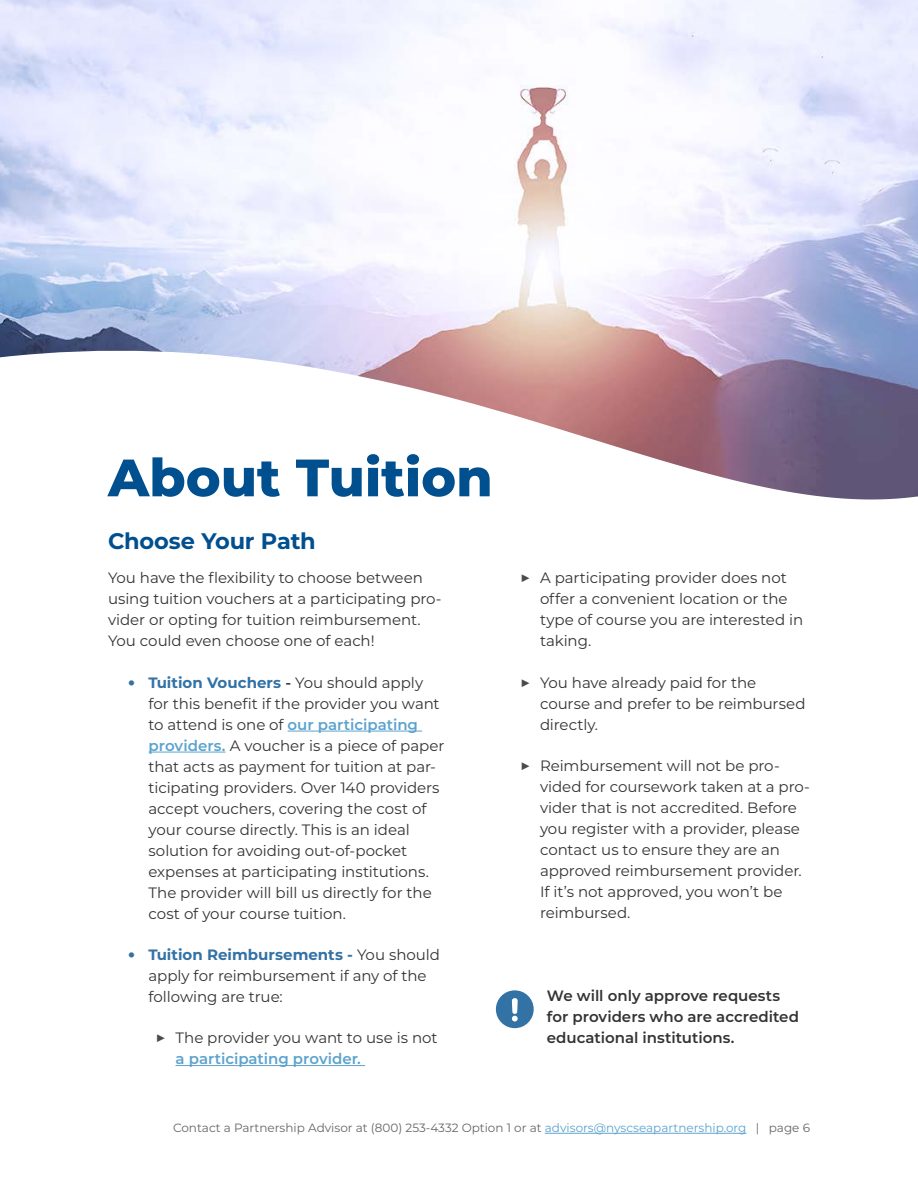
<style>
.page{position:relative;width:918px;height:1188px;background:#fff}
.page>*{position:absolute;margin:0;border:0;box-sizing:border-box;transform-origin:0 0}
.t1{font:800 52.5px "Montserrat";color:#004f8f}
.SubH1{font:700 22.5px "Montserrat";letter-spacing:-.01em;color:#004f8f}
.Body{font:15px/21px "Montserrat";letter-spacing:-.005em;color:#333}
.Body-2{font:600 15px/21px "Montserrat";color:#333}
.t2{font:12px "Montserrat";color:#666}
.s1{font-weight:800;font-size:18px;color:#3372a5}
.s2{font-weight:700;color:#3372a5}
.s3{font-weight:600}
.s4{font-weight:600;color:#5ca3ce}
.s5{font-weight:800;font-size:18px;color:#4a4b4c}
.s6{color:#5ca3ce}
</style>
<div class="page">
<hr style="left:545px;top:1133px;width:201px;height:1px;background:#5ca3ce">
<hr style="left:288px;top:731px;width:134px;height:1px;background:#5ca3ce">
<hr style="left:148px;top:752px;width:78px;height:1px;background:#5ca3ce">
<hr style="left:176px;top:1065px;width:189px;height:1px;background:#5ca3ce">
<div style="left:496px;top:990px;width:38px;height:38px;background:#3372a5;border-radius:50%"></div>
<svg style="left:512px;top:998px;width:6px;height:24px"></svg>
<img style="left:0;top:0;width:918px;height:500px">
<h1 class="t1" style="left:108px;top:439px;width:386px">About Tuition</h1>
<h2 class="SubH1" style="left:108px;top:525px;width:209px">Choose Your Path</h2>
<p class="Body" style="left:108px;top:567px;width:335px">You have the flexibility to choose between using tuition vouchers at a participating pro&shy;vider or opting for tuition reimbursement.<br>You could even choose one of each!</p>
<p class="Body" style="left:148px;top:671px;width:297px;text-indent:-20px"><span class="s1">•</span> <span class="s2">Tuition Vouchers</span> <span class="s3">-</span> You should apply for this benefit if the provider you want to attend is one of <span class="s4">our participating providers.</span> A voucher is a piece of paper that acts as payment for tuition at par&shy;ticipating providers. Over 140 providers accept vouchers, covering the cost of your course directly. This is an ideal solution for avoiding out-of-pocket expenses at participating institutions.<br>The provider will bill us directly for the cost of your course tuition.</p>
<p class="Body" style="left:148px;top:943px;width:293px;text-indent:-20px"><span class="s1">•</span> <span class="s2">Tuition Reimbursements -</span> You should apply for reimbursement if any of the following are true:</p>
<p class="Body" style="left:176px;top:1027px;width:264px;text-indent:-20px"><span class="s5">▶</span> The provider you want to use is not <span class="s4">a participating provider.</span></p>
<p class="Body" style="left:540px;top:567px;width:265px;text-indent:-20px"><span class="s5">▶</span> A participating provider does not offer a convenient location or the type of course you are interested in taking.</p>
<p class="Body" style="left:540px;top:671px;width:267px;text-indent:-20px"><span class="s5">▶</span> You have already paid for the course and prefer to be reimbursed directly.</p>
<p class="Body" style="left:540px;top:754px;width:272px;text-indent:-20px"><span class="s5">▶</span> Reimbursement will not be pro&shy;vided for coursework taken at a pro&shy;vider that is not accredited. Before you register with a provider, please contact us to ensure they are an approved reimbursement provider.<br>If it’s not approved, you won’t be reimbursed.</p>
<p class="Body-2" style="left:547px;top:985px;width:254px">We will only approve requests for providers who are accredited educational institutions.</p>
<p class="t2" style="left:173px;top:1120px;width:638px">Contact a Partnership Advisor at (800) 253-4332 Option 1 or at <span class="s6">advisors@nyscseapartnership.org</span> | page 6</p>
</div>
